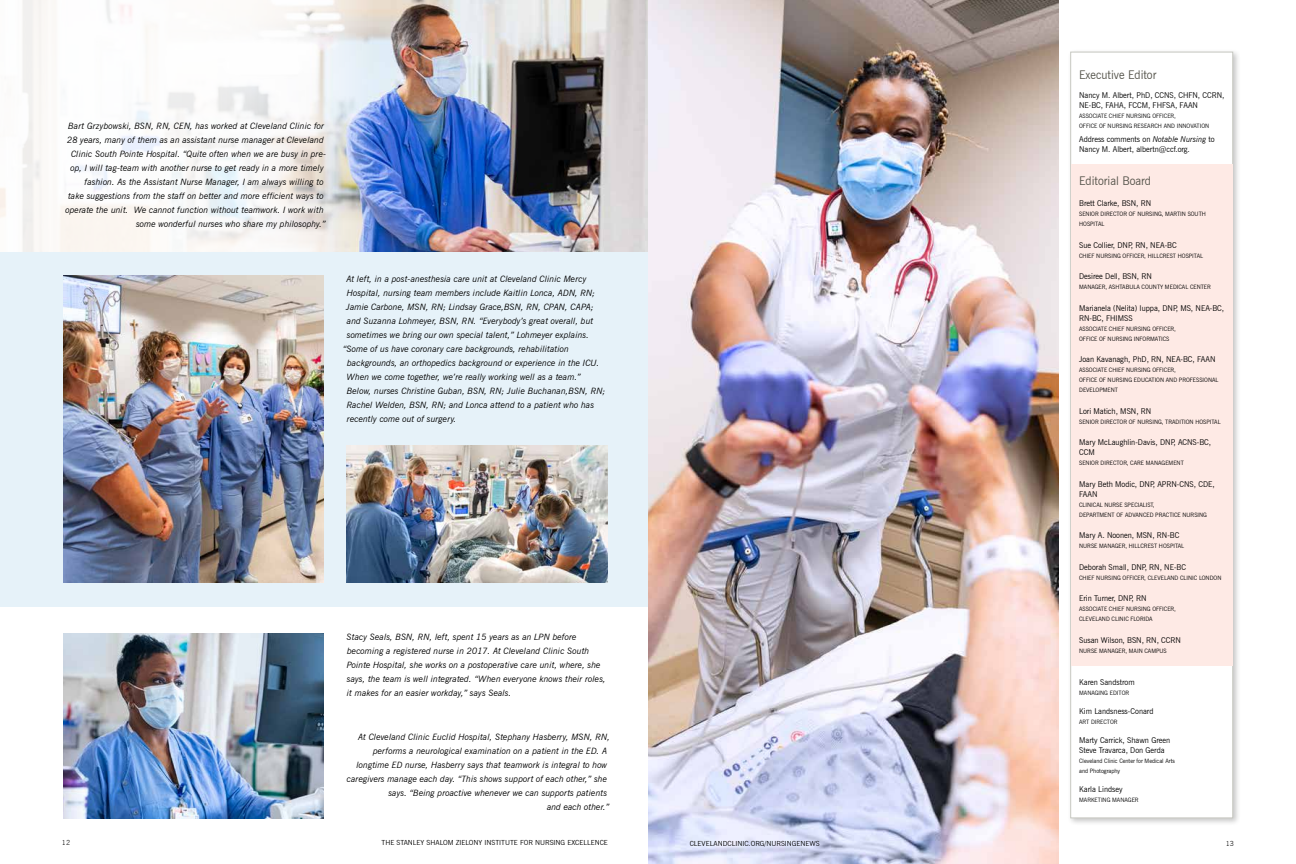
<style>
.page{position:relative;width:1296px;height:864px;background:#fff}
.page>*{position:absolute;margin:0;border:0;box-sizing:border-box;transform-origin:0 0}
.t1{font:12px "News Gothic BT";color:#54534a;scale:.95 1}
.t2{font:italic 8.8px/14px "News Gothic BT";color:#000}
.t3{font:8px/10px "News Gothic BT";color:#000;scale:.95 1}
.t4{font:7px "News Gothic BT";color:#000}
.t5{font:300 7px "News Gothic BT";color:#000}
.t6{font:6px/10px "News Gothic BT";color:#000;scale:.95 1}
.s1{font-style:italic}
</style>
<div class="page">
<img style="left:648px;top:0;width:410px;height:864px">
<img style="left:373px;top:0;width:275px;height:252px">
<svg style="left:0;top:0;width:373px;height:252px"></svg>
<div style="left:0;top:252px;width:648px;height:355px;background:#e6f2f9"></div>
<div style="left:1067px;top:48px;width:173px;height:778px;background:#000;opacity:.22"></div>
<div style="left:1070px;top:52px;width:163px;height:766px;background:#fff;border:1px solid #c8c9c2"></div>
<div style="left:1071px;top:164px;width:161px;height:502px;background:#feeae5"></div>
<img style="left:63px;top:275px;width:261px;height:307px">
<img style="left:346px;top:445px;width:262px;height:137px">
<img style="left:63px;top:633px;width:261px;height:186px">
<p class="t2" style="left:68px;top:119px;width:257px">Bart Grzybowski, BSN, RN, CEN, has worked at Cleveland Clinic for</p>
<p class="t2" style="left:67px;top:133px;width:258px">28 years, many of them as an assistant nurse manager at Cleveland</p>
<p class="t2" style="left:71px;top:147px;width:257px">Clinic South Pointe Hospital. “Quite often when we are busy in pre-</p>
<p class="t2" style="left:70px;top:161px;width:255px">op, I will tag-team with another nurse to get ready in a more timely</p>
<p class="t2" style="left:85px;top:175px;width:241px">fashion. As the Assistant Nurse Manager, I am always willing to</p>
<p class="t2" style="left:68px;top:189px;width:257px">take suggestions from the staff on better and more efficient ways to</p>
<p class="t2" style="left:65px;top:203px;width:260px">operate the unit. We cannot function without teamwork. I work with</p>
<p class="t2" style="left:136px;top:217px;width:191px">some wonderful nurses who share my philosophy.”</p>
<p class="t2" style="left:346px;top:272px;width:242px">At left, in a post-anesthesia care unit at Cleveland Clinic Mercy</p>
<p class="t2" style="left:347px;top:286px;width:250px">Hospital, nursing team members include Kaitlin Lonca, ADN, RN;</p>
<p class="t2" style="left:346px;top:300px;width:249px">Jamie Carbone, MSN, RN; Lindsay Grace,BSN, RN, CPAN, CAPA;</p>
<p class="t2" style="left:347px;top:314px;width:248px">and Suzanna Lohmeyer, BSN, RN. “Everybody’s great overall, but</p>
<p class="t2" style="left:347px;top:328px;width:244px">sometimes we bring our own special talent,” Lohmeyer explains.</p>
<p class="t2" style="left:343px;top:342px;width:228px">“Some of us have coronary care backgrounds, rehabilitation</p>
<p class="t2" style="left:347px;top:356px;width:254px">backgrounds, an orthopedics background or experience in the ICU.</p>
<p class="t2" style="left:347px;top:370px;width:236px">When we come together, we’re really working well as a team.”</p>
<p class="t2" style="left:347px;top:384px;width:260px">Below, nurses Christine Guban, BSN, RN; Julie Buchanan,BSN, RN;</p>
<p class="t2" style="left:347px;top:398px;width:249px">Rachel Welden, BSN, RN; and Lonca attend to a patient who has</p>
<p class="t2" style="left:347px;top:412px;width:111px">recently come out of surgery.</p>
<p class="t2" style="left:347px;top:630px;width:261px">Stacy Seals, BSN, RN, left, spent 15 years as an LPN before becoming a registered nurse in 2017. At Cleveland Clinic South Pointe Hospital, she works on a postoperative care unit, where, she says, the team is well integrated. “When everyone knows their roles, it makes for an easier workday,” says Seals.</p>
<p class="t2" style="left:358px;top:730px;width:253px">At Cleveland Clinic Euclid Hospital, Stephany Hasberry, MSN, RN,</p>
<p class="t2" style="left:373px;top:744px;width:236px">performs a neurological examination on a patient in the ED. A</p>
<p class="t2" style="left:357px;top:758px;width:252px">longtime ED nurse, Hasberry says that teamwork is integral to how</p>
<p class="t2" style="left:347px;top:772px;width:262px">caregivers manage each day. “This shows support of each other,” she</p>
<p class="t2" style="left:389px;top:786px;width:220px">says. “Being proactive whenever we can supports patients</p>
<p class="t2" style="left:547px;top:800px;width:64px">and each other.”</p>
<h1 class="t1" style="left:1079px;top:67px;width:83px">Executive Editor</h1>
<p class="t3" style="left:1079px;top:90px;width:154px">Nancy M. Albert, PhD, CCNS, CHFN, CCRN,<br>NE-BC, FAHA, FCCM, FHFSA, FAAN</p>
<p class="t6" style="left:1079px;top:111px;width:138px">ASSOCIATE CHIEF NURSING OFFICER,<br>OFFICE OF NURSING RESEARCH AND INNOVATION</p>
<p class="t3" style="left:1079px;top:134px;width:144px">Address comments on <span class="s1">Notable Nursing</span> to<br>Nancy M. Albert, albertn@ccf.org.</p>
<h1 class="t1" style="left:1079px;top:173px;width:77px">Editorial Board</h1>
<p class="t3" style="left:1079px;top:198px;width:77px">Brett Clarke, BSN, RN</p>
<p class="t6" style="left:1079px;top:209px;width:135px">SENIOR DIRECTOR OF NURSING, MARTIN SOUTH<br>HOSPITAL</p>
<p class="t3" style="left:1079px;top:240px;width:104px">Sue Collier, DNP, RN, NEA-BC</p>
<p class="t6" style="left:1079px;top:251px;width:132px">CHIEF NURSING OFFICER, HILLCREST HOSPITAL</p>
<p class="t3" style="left:1079px;top:271px;width:78px">Desiree Dell, BSN, RN</p>
<p class="t6" style="left:1079px;top:282px;width:140px">MANAGER, ASHTABULA COUNTY MEDICAL CENTER</p>
<p class="t3" style="left:1079px;top:303px;width:154px">Marianela (Nelita) Iuppa, DNP, MS, NEA-BC,<br>RN-BC, FHIMSS</p>
<p class="t6" style="left:1079px;top:324px;width:103px">ASSOCIATE CHIEF NURSING OFFICER,<br>OFFICE OF NURSING INFORMATICS</p>
<p class="t3" style="left:1079px;top:354px;width:145px">Joan Kavanagh, PhD, RN, NEA-BC, FAAN</p>
<p class="t6" style="left:1079px;top:365px;width:148px">ASSOCIATE CHIEF NURSING OFFICER,<br>OFFICE OF NURSING EDUCATION AND PROFESSIONAL<br>DEVELOPMENT</p>
<p class="t3" style="left:1079px;top:406px;width:77px">Lori Matich, MSN, RN</p>
<p class="t6" style="left:1079px;top:417px;width:150px">SENIOR DIRECTOR OF NURSING, TRADITION HOSPITAL</p>
<p class="t3" style="left:1079px;top:437px;width:140px">Mary McLaughlin-Davis, DNP, ACNS-BC,<br>CCM</p>
<p class="t6" style="left:1079px;top:458px;width:112px">SENIOR DIRECTOR, CARE MANAGEMENT</p>
<p class="t3" style="left:1079px;top:479px;width:144px">Mary Beth Modic, DNP, APRN-CNS, CDE,<br>FAAN</p>
<p class="t6" style="left:1079px;top:500px;width:136px">CLINICAL NURSE SPECIALIST,<br>DEPARTMENT OF ADVANCED PRACTICE NURSING</p>
<p class="t3" style="left:1079px;top:531px;width:107px">Mary A. Noonen, MSN, RN-BC</p>
<p class="t6" style="left:1079px;top:541px;width:112px">NURSE MANAGER, HILLCREST HOSPITAL</p>
<p class="t3" style="left:1079px;top:562px;width:114px">Deborah Small, DNP, RN, NE-BC</p>
<p class="t6" style="left:1079px;top:573px;width:151px">CHIEF NURSING OFFICER, CLEVELAND CLINIC LONDON</p>
<p class="t3" style="left:1079px;top:594px;width:72px">Erin Turner, DNP, RN</p>
<p class="t6" style="left:1079px;top:604px;width:103px">ASSOCIATE CHIEF NURSING OFFICER,<br>CLEVELAND CLINIC FLORIDA</p>
<p class="t3" style="left:1079px;top:635px;width:109px">Susan Wilson, BSN, RN, CCRN</p>
<p class="t6" style="left:1079px;top:646px;width:94px">NURSE MANAGER, MAIN CAMPUS</p>
<p class="t3" style="left:1079px;top:678px;width:60px">Karen Sandstrom</p>
<p class="t6" style="left:1079px;top:688px;width:54px">MANAGING EDITOR</p>
<p class="t3" style="left:1079px;top:707px;width:80px">Kim Landsness-Conard</p>
<p class="t6" style="left:1079px;top:717px;width:42px">ART DIRECTOR</p>
<p class="t3" style="left:1079px;top:736px;width:97px">Marty Carrick, Shawn Green<br>Steve Travarca, Don Gerda</p>
<p class="t6" style="left:1079px;top:756px;width:102px">Cleveland Clinic Center for Medical Arts and Photography</p>
<p class="t3" style="left:1079px;top:785px;width:47px">Karla Lindsey</p>
<p class="t6" style="left:1079px;top:795px;width:64px">MARKETING MANAGER</p>
<p class="t5" style="left:62px;top:839px;width:10px">12</p>
<p class="t4" style="left:381px;top:839px;width:228px">THE STANLEY SHALOM ZIELONY INSTITUTE FOR NURSING EXCELLENCE</p>
<p class="t4" style="left:690px;top:839px;width:132px">CLEVELANDCLINIC.ORG/NURSINGENEWS</p>
<p class="t5" style="left:1226px;top:839px;width:10px">13</p>
</div>
